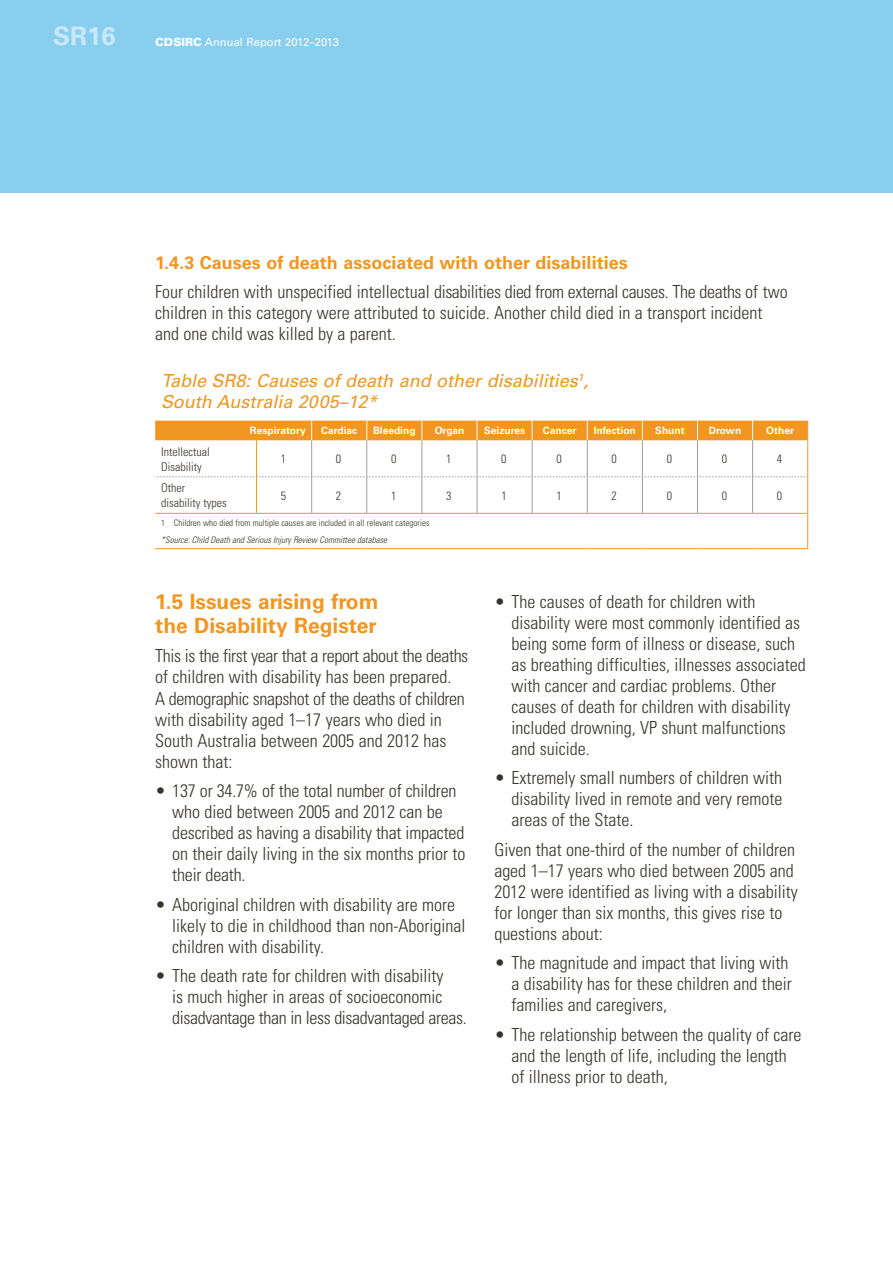
<style>
.page{position:relative;width:893px;height:1263px;background:#fff}
.page>*{position:absolute;margin:0;border:0;box-sizing:border-box;transform-origin:0 0}
.t1{font:700 25.5px "Univers";color:#cae9f8}
.t2{font:700 21px/24px "Univers";color:#f19620}
.t3{font:300 condensed 18px/21px "Univers";color:#38322c}
.t4{font:italic 18px/21px "Univers";color:#f19620}
.t5{font:700 18px "Univers";color:#f19620}
.t6{font:300 condensed 12px/15px "Univers";color:#38322c}
.t7{font:11.25px "Univers";color:#fff}
.t8{font:700 10.2px "Univers";color:#fff}
.t9{font:300 condensed 9px "Univers";color:#38322c}
.t10{font:italic 300 condensed 9px "Univers";color:#38322c}
.s1{font-weight:900}
</style>
<div class="page">
<div style="left:0;top:0;width:893px;height:193px;background:#88cfef"></div>
<hr style="left:367px;top:440px;width:1px;height:37px;background:#9c9ea0">
<hr style="left:422px;top:440px;width:1px;height:37px;background:#9c9ea0">
<hr style="left:477px;top:440px;width:1px;height:37px;background:#9c9ea0">
<hr style="left:532px;top:440px;width:1px;height:37px;background:#9c9ea0">
<hr style="left:587px;top:440px;width:1px;height:37px;background:#9c9ea0">
<hr style="left:642px;top:440px;width:1px;height:37px;background:#9c9ea0">
<hr style="left:697px;top:440px;width:1px;height:37px;background:#9c9ea0">
<hr style="left:367px;top:477px;width:1px;height:36px;background:#9c9ea0">
<hr style="left:422px;top:477px;width:1px;height:36px;background:#9c9ea0">
<hr style="left:477px;top:477px;width:1px;height:36px;background:#9c9ea0">
<hr style="left:532px;top:477px;width:1px;height:36px;background:#9c9ea0">
<hr style="left:587px;top:477px;width:1px;height:36px;background:#9c9ea0">
<hr style="left:642px;top:477px;width:1px;height:36px;background:#9c9ea0">
<hr style="left:697px;top:477px;width:1px;height:36px;background:#9c9ea0">
<svg style="left:155px;top:476px;width:652px;height:1px"></svg>
<div style="left:155px;top:421px;width:653px;height:19px;background:#f19620"></div>
<hr style="left:256px;top:440px;width:1px;height:37px;background:#f19620">
<hr style="left:256px;top:477px;width:1px;height:36px;background:#f19620">
<hr style="left:311px;top:440px;width:1px;height:37px;background:#9c9ea0">
<hr style="left:311px;top:477px;width:1px;height:36px;background:#9c9ea0">
<hr style="left:752px;top:440px;width:1px;height:37px;background:#9c9ea0">
<hr style="left:752px;top:477px;width:1px;height:36px;background:#9c9ea0">
<hr style="left:807px;top:440px;width:1px;height:37px;background:#f19620">
<hr style="left:807px;top:477px;width:1px;height:36px;background:#f19620">
<hr style="left:155px;top:513px;width:102px;height:1px;background:#f19620">
<hr style="left:257px;top:513px;width:55px;height:1px;background:#f19620">
<hr style="left:312px;top:513px;width:55px;height:1px;background:#f19620">
<hr style="left:367px;top:513px;width:55px;height:1px;background:#f19620">
<hr style="left:422px;top:513px;width:55px;height:1px;background:#f19620">
<hr style="left:477px;top:513px;width:55px;height:1px;background:#f19620">
<hr style="left:532px;top:513px;width:55px;height:1px;background:#f19620">
<hr style="left:587px;top:513px;width:55px;height:1px;background:#f19620">
<hr style="left:642px;top:513px;width:55px;height:1px;background:#f19620">
<hr style="left:697px;top:513px;width:56px;height:1px;background:#f19620">
<hr style="left:753px;top:513px;width:55px;height:1px;background:#f19620">
<hr style="left:807px;top:514px;width:1px;height:34px;background:#f19620">
<hr style="left:155px;top:548px;width:102px;height:1px;background:#f19620">
<hr style="left:257px;top:548px;width:55px;height:1px;background:#f19620">
<hr style="left:312px;top:548px;width:55px;height:1px;background:#f19620">
<hr style="left:367px;top:548px;width:55px;height:1px;background:#f19620">
<hr style="left:422px;top:548px;width:55px;height:1px;background:#f19620">
<hr style="left:477px;top:548px;width:55px;height:1px;background:#f19620">
<hr style="left:532px;top:548px;width:55px;height:1px;background:#f19620">
<hr style="left:587px;top:548px;width:55px;height:1px;background:#f19620">
<hr style="left:642px;top:548px;width:55px;height:1px;background:#f19620">
<hr style="left:697px;top:548px;width:56px;height:1px;background:#f19620">
<hr style="left:753px;top:548px;width:55px;height:1px;background:#f19620">
<h1 class="t1" style="left:53px;top:21px;width:64px">SR16</h1>
<p class="t7" style="left:155px;top:35px;width:185px"><span class="s1">CDSIRC</span> Annual Report 2012–2013</p>
<p class="t5" style="left:155px;top:252px;width:474px">1.4.3 Causes of death associated with other disabilities</p>
<p class="t3" style="left:155px;top:281px;width:634px">Four children with unspecified intellectual disabilities died from external causes. The deaths of two children in this category were attributed to suicide. Another child died in a transport incident and one child was killed by a parent.</p>
<p class="t4" style="left:161px;top:370px;width:429px">Table SR8: Causes of death and other disabilities<sup>1</sup>,<br>South Australia 2005–12*</p>
<p class="t8" style="left:250px;top:425px;width:57px">Respiratory</p>
<p class="t8" style="left:321px;top:425px;width:38px">Cardiac</p>
<p class="t8" style="left:373px;top:425px;width:44px">Bleeding</p>
<p class="t8" style="left:435px;top:425px;width:31px">Organ</p>
<p class="t8" style="left:484px;top:425px;width:43px">Seizures</p>
<p class="t8" style="left:543px;top:425px;width:35px">Cancer</p>
<p class="t8" style="left:594px;top:425px;width:44px">Infection</p>
<p class="t8" style="left:655px;top:425px;width:31px">Shunt</p>
<p class="t8" style="left:709px;top:425px;width:34px">Drown</p>
<p class="t8" style="left:766px;top:425px;width:29px">Other</p>
<p class="t6" style="left:161px;top:444px;width:50px">Intellectual<br>Disability</p>
<p class="t6" style="left:281px;top:452px;width:7px">1</p>
<p class="t6" style="left:336px;top:452px;width:7px">0</p>
<p class="t6" style="left:391px;top:452px;width:7px">0</p>
<p class="t6" style="left:446px;top:452px;width:7px">1</p>
<p class="t6" style="left:501px;top:452px;width:7px">0</p>
<p class="t6" style="left:556px;top:452px;width:7px">0</p>
<p class="t6" style="left:612px;top:452px;width:7px">0</p>
<p class="t6" style="left:667px;top:452px;width:7px">0</p>
<p class="t6" style="left:722px;top:452px;width:7px">0</p>
<p class="t6" style="left:777px;top:452px;width:7px">4</p>
<p class="t6" style="left:161px;top:481px;width:67px">Other disability types</p>
<p class="t6" style="left:281px;top:488px;width:7px">5</p>
<p class="t6" style="left:336px;top:488px;width:7px">2</p>
<p class="t6" style="left:391px;top:488px;width:7px">1</p>
<p class="t6" style="left:446px;top:488px;width:7px">3</p>
<p class="t6" style="left:501px;top:488px;width:7px">1</p>
<p class="t6" style="left:556px;top:488px;width:7px">1</p>
<p class="t6" style="left:612px;top:488px;width:7px">2</p>
<p class="t6" style="left:667px;top:488px;width:7px">0</p>
<p class="t6" style="left:722px;top:488px;width:7px">0</p>
<p class="t6" style="left:777px;top:488px;width:7px">0</p>
<p class="t9" style="left:161px;top:518px;width:270px">1 Children who died from multiple causes are included in all relevant categories</p>
<p class="t10" style="left:161px;top:534px;width:227px">*Source: Child Death and Serious Injury Review Committee database</p>
<p class="t2" style="left:155px;top:590px;width:225px">1.5 Issues arising from the Disability Register</p>
<p class="t3" style="left:155px;top:646px;width:315px">This is the first year that a report about the deaths of children with disability has been prepared.<br>A demographic snapshot of the deaths of children with disability aged 1–17 years who died in South Australia between 2005 and 2012 has shown that:</p>
<p class="t3" style="left:172px;top:780px;width:295px;text-indent:-17px">• 137 or 34.7% of the total number of children who died between 2005 and 2012 can be described as having a disability that impacted on their daily living in the six months prior to their death.</p>
<p class="t3" style="left:172px;top:894px;width:295px;text-indent:-17px">• Aboriginal children with disability are more likely to die in childhood than non-Aboriginal children with disability.</p>
<p class="t3" style="left:172px;top:965px;width:296px;text-indent:-17px">• The death rate for children with disability<br>is much higher in areas of socioeconomic disadvantage than in less disadvantaged areas.</p>
<p class="t3" style="left:511px;top:591px;width:296px;text-indent:-17px">• The causes of death for children with disability were most commonly identified as being some form of illness or disease, such as breathing difficulties, illnesses associated with cancer and cardiac problems. Other causes of death for children with disability included drowning, VP shunt malfunctions and suicide.</p>
<p class="t3" style="left:511px;top:767px;width:273px;text-align:justify;text-indent:-17px">• Extremely small numbers of children with disability lived in remote and very remote areas of the State.</p>
<p class="t3" style="left:494px;top:839px;width:305px">Given that one-third of the number of children aged 1–17 years who died between 2005 and 2012 were identified as living with a disability for longer than six months, this gives rise to questions about:</p>
<p class="t3" style="left:511px;top:952px;width:282px;text-indent:-17px">• The magnitude and impact that living with a disability has for these children and their families and caregivers,</p>
<p class="t3" style="left:511px;top:1024px;width:292px;text-indent:-17px">• The relationship between the quality of care and the length of life, including the length of illness prior to death,</p>
</div>
